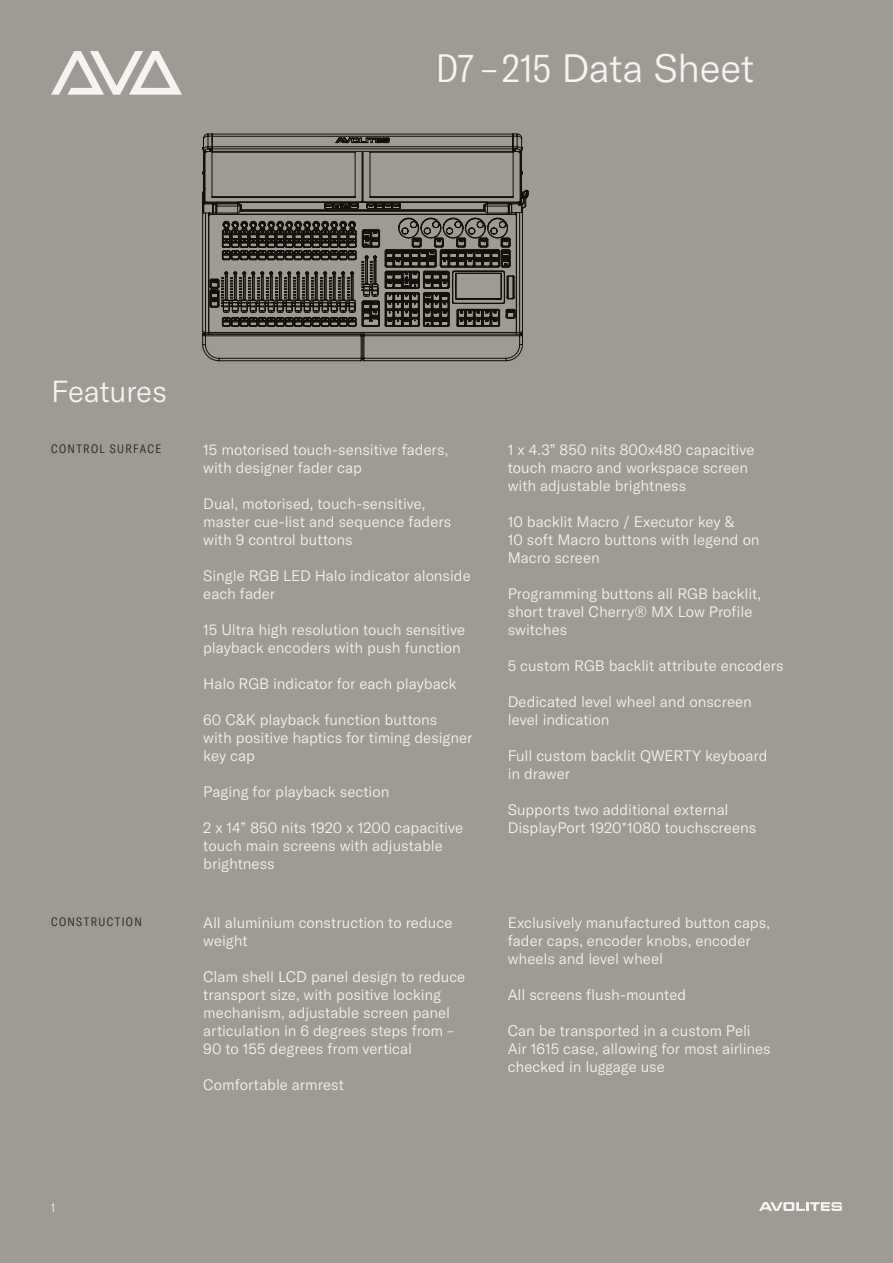
<style>
.page{position:relative;width:893px;height:1263px;background:#a09a94}
.page>*{position:absolute;margin:0;border:0;box-sizing:border-box;transform-origin:0 0}
.t1{font:300 39px "GT America";letter-spacing:-.01em;color:#f6f4f2}
.t2{font:300 30px "GT America";letter-spacing:-.015em;color:#f6f4f2}
.t3{font:300 15px/18px "GT America";color:#f6f4f2}
.t4{font:300 condensed 12px "GT America";letter-spacing:.11em;color:#232221}
.t5{font:300 condensed 12px "GT America";color:#f6f4f2}
.s1{font-stretch:condensed}
</style>
<div class="page">
<svg style="left:759px;top:1202px;width:83px;height:9px"></svg>
<svg style="left:51px;top:51px;width:131px;height:44px"></svg>
<svg style="left:202px;top:134px;width:325px;height:56px"></svg>
<svg style="left:202px;top:190px;width:326px;height:171px"></svg>
<h1 class="t1" style="left:436px;top:45px;width:320px"><span class="s1">D7 – 215</span> Data Sheet</h1>
<h2 class="t2" style="left:51px;top:374px;width:117px">Features</h2>
<p class="t4" style="left:51px;top:442px;width:112px">CONTROL SURFACE</p>
<p class="t3" style="left:203px;top:441px;width:246px">15 motorised touch-sensitive faders, with designer fader cap</p>
<p class="t3" style="left:203px;top:495px;width:249px">Dual, motorised, touch-sensitive, master cue-list and sequence faders with 9 control buttons</p>
<p class="t3" style="left:203px;top:567px;width:269px">Single RGB LED Halo indicator alonside each fader</p>
<p class="t3" style="left:203px;top:621px;width:263px">15 Ultra high resolution touch sensitive playback encoders with push function</p>
<p class="t3" style="left:203px;top:675px;width:255px">Halo RGB indicator for each playback</p>
<p class="t3" style="left:203px;top:711px;width:271px">60 C&amp;K playback function buttons<br>with positive haptics for timing designer key cap</p>
<p class="t3" style="left:203px;top:783px;width:188px">Paging for playback section</p>
<p class="t3" style="left:203px;top:819px;width:261px">2 x 14” 850 nits 1920 x 1200 capacitive touch main screens with adjustable brightness</p>
<p class="t3" style="left:508px;top:441px;width:248px">1 x 4.3” 850 nits 800x480 capacitive touch macro and workspace screen with adjustable brightness</p>
<p class="t3" style="left:508px;top:513px;width:253px">10 backlit Macro / Executor key &amp;<br>10 soft Macro buttons with legend on<br>Macro screen</p>
<p class="t3" style="left:508px;top:585px;width:255px">Programming buttons all RGB backlit, short travel Cherry® MX Low Profile switches</p>
<p class="t3" style="left:508px;top:657px;width:277px">5 custom RGB backlit attribute encoders</p>
<p class="t3" style="left:508px;top:693px;width:246px">Dedicated level wheel and onscreen level indication</p>
<p class="t3" style="left:508px;top:747px;width:261px">Full custom backlit QWERTY keyboard in drawer</p>
<p class="t3" style="left:508px;top:801px;width:250px">Supports two additional external<br>DisplayPort 1920*1080 touchscreens</p>
<p class="t4" style="left:51px;top:915px;width:92px">CONSTRUCTION</p>
<p class="t3" style="left:203px;top:914px;width:251px">All aluminium construction to reduce weight</p>
<p class="t3" style="left:203px;top:968px;width:264px">Clam shell LCD panel design to reduce transport size, with positive locking mechanism, adjustable screen panel articulation in 6 degrees steps from – 90 to 155 degrees from vertical</p>
<p class="t3" style="left:203px;top:1076px;width:142px">Comfortable armrest</p>
<p class="t3" style="left:508px;top:914px;width:264px">Exclusively manufactured button caps, fader caps, encoder knobs, encoder wheels and level wheel</p>
<p class="t3" style="left:508px;top:986px;width:180px">All screens flush-mounted</p>
<p class="t3" style="left:508px;top:1022px;width:265px">Can be transported in a custom Peli<br>Air 1615 case, allowing for most airlines checked in luggage use</p>
<p class="t5" style="left:51px;top:1200px;width:6px">1</p>
</div>
